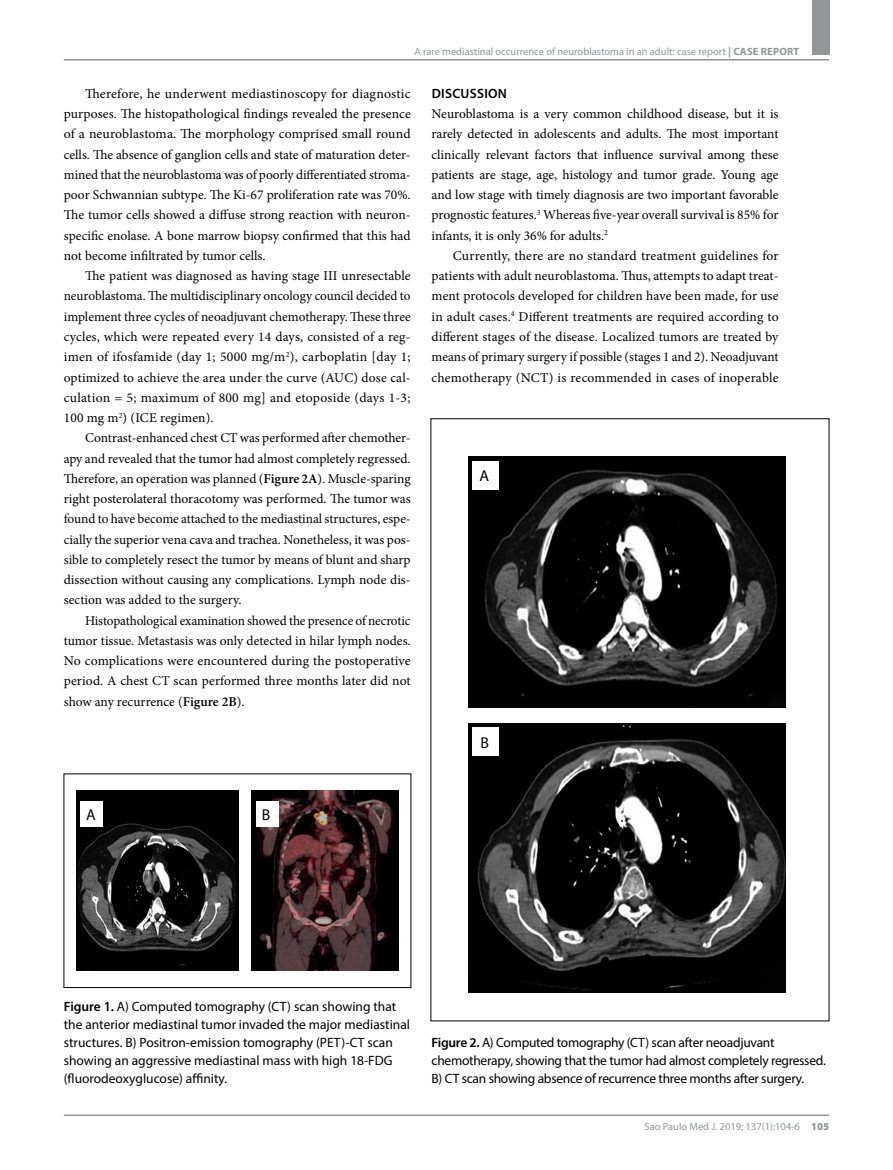
<style>
.page{position:relative;width:893px;height:1170px;background:#fff}
.page>*{position:absolute;margin:0;border:0;box-sizing:border-box;transform-origin:0 0}
.t1{font:15.75px "Myriad Pro";color:#000}
.t2{font:13.5px/20.2px "Minion Pro";color:#000;text-align:justify}
.t3{font:13.5px/18px "Myriad Pro";letter-spacing:-.005em;color:#000}
.t4{font:600 13.5px "Myriad Pro";letter-spacing:.02em;color:#000}
.t5{font:10.5px "Myriad Pro";color:#939598}
.s1{font-weight:700}
.s2{font-weight:600}
.s3{font-weight:900}
</style>
<div class="page">
<div style="left:812px;top:0;width:17px;height:55px;background:#939598"></div>
<hr style="left:64px;top:59px;width:765px;height:2px;background:#939598">
<hr style="left:64px;top:1114px;width:765px;height:1px;background:#939598">
<img style="left:77px;top:790px;width:162px;height:180px">
<img style="left:252px;top:790px;width:146px;height:180px">
<div style="left:81px;top:801px;width:22px;height:25px;background:#fff"></div>
<div style="left:256px;top:801px;width:23px;height:25px;background:#fff"></div>
<img style="left:468px;top:457px;width:317px;height:250px">
<img style="left:468px;top:723px;width:317px;height:269px">
<div style="left:472px;top:461px;width:27px;height:29px;background:#fff"></div>
<div style="left:473px;top:727px;width:26px;height:29px;background:#fff"></div>
<p class="t5" style="left:414px;top:45px;width:386px">A rare mediastinal occurrence of neuroblastoma in an adult: case report <span class="s1">| CASE REPORT</span></p>
<p class="t2" style="left:64px;top:83px;width:348px;text-indent:21px">Therefore, he underwent mediastinoscopy for diagnostic purposes. The histopathological findings revealed the presence of a neuroblastoma. The morphology comprised small round cells. The absence of ganglion cells and state of maturation deter&shy;mined that the neuroblastoma was of poorly differentiated stroma&shy;poor Schwannian subtype. The Ki-67 proliferation rate was 70%.<br>The tumor cells showed a diffuse strong reaction with neuron&shy;specific enolase. A bone marrow biopsy confirmed that this had not become infiltrated by tumor cells.</p>
<p class="t2" style="left:64px;top:266px;width:348px;text-indent:21px">The patient was diagnosed as having stage III unresectable neuroblastoma. The multidisciplinary oncology council decided to implement three cycles of neoadjuvant chemotherapy. These three cycles, which were repeated every 14 days, consisted of a reg&shy;imen of ifosfamide (day 1; 5000 mg/m<sup>2</sup>), carboplatin [day 1; optimized to achieve the area under the curve (AUC) dose cal&shy;culation = 5; maximum of 800 mg] and etoposide (days 1-3; 100 mg m<sup>2</sup>) (ICE regimen).</p>
<p class="t2" style="left:64px;top:428px;width:348px;text-indent:21px">Contrast-enhanced chest CT was performed after chemother&shy;apy and revealed that the tumor had almost completely regressed.<br>Therefore, an operation was planned (<span class="s2">Figure 2A</span>). Muscle-sparing right posterolateral thoracotomy was performed. The tumor was found to have become attached to the mediastinal structures, espe&shy;cially the superior vena cava and trachea. Nonetheless, it was pos&shy;sible to completely resect the tumor by means of blunt and sharp dissection without causing any complications. Lymph node dis&shy;section was added to the surgery.</p>
<p class="t2" style="left:64px;top:610px;width:348px;text-indent:21px">Histopathological examination showed the presence of necrotic tumor tissue. Metastasis was only detected in hilar lymph nodes.<br>No complications were encountered during the postoperative period. A chest CT scan performed three months later did not show any recurrence (<span class="s2">Figure 2B</span>).</p>
<p class="t4" style="left:432px;top:85px;width:77px">DISCUSSION</p>
<p class="t2" style="left:432px;top:104px;width:348px">Neuroblastoma is a very common childhood disease, but it is rarely detected in adolescents and adults. The most important clinically relevant factors that influence survival among these patients are stage, age, histology and tumor grade. Young age and low stage with timely diagnosis are two important favorable prognostic features.<sup>3</sup> Whereas five-year overall survival is 85% for infants, it is only 36% for adults.<sup>2</sup></p>
<p class="t2" style="left:432px;top:245px;width:349px;text-indent:21px">Currently, there are no standard treatment guidelines for patients with adult neuroblastoma. Thus, attempts to adapt treat&shy;ment protocols developed for children have been made, for use in adult cases.<sup>4</sup> Different treatments are required according to different stages of the disease. Localized tumors are treated by means of primary surgery if possible (stages 1 and 2). Neoadjuvant chemotherapy (NCT) is recommended in cases of inoperable</p>
<p class="t1" style="left:480px;top:466px;width:11px">A</p>
<p class="t1" style="left:480px;top:732px;width:10px">B</p>
<p class="t1" style="left:86px;top:804px;width:11px">A</p>
<p class="t1" style="left:262px;top:805px;width:10px">B</p>
<p class="t3" style="left:64px;top:997px;width:348px"><span class="s2">Figure 1.</span> A) Computed tomography (CT) scan showing that the anterior mediastinal tumor invaded the major mediastinal structures. B) Positron-emission tomography (PET)-CT scan showing an aggressive mediastinal mass with high 18-FDG (fluorodeoxyglucose) affinity.</p>
<p class="t3" style="left:432px;top:1033px;width:396px"><span class="s2">Figure 2.</span> A) Computed tomography (CT) scan after neoadjuvant chemotherapy, showing that the tumor had almost completely regressed.<br>B) CT scan showing absence of recurrence three months after surgery.</p>
<p class="t5" style="left:645px;top:1119px;width:186px">Sao Paulo Med J. 2019; 137(1):104-6 <span class="s3">105</span></p>
</div>
